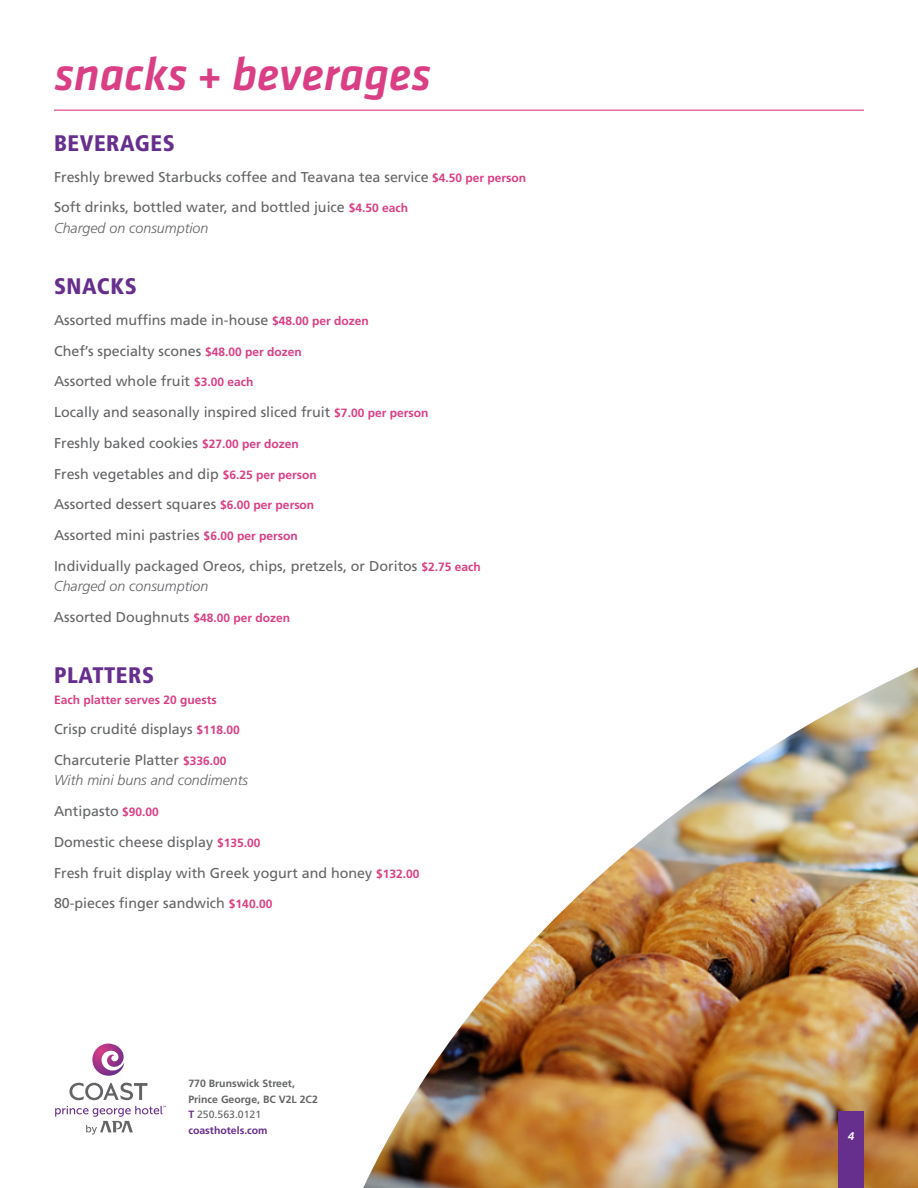
<style>
.page{position:relative;width:918px;height:1188px;background:#fff}
.page>*{position:absolute;margin:0;border:0;box-sizing:border-box;transform-origin:0 0}
.t1{font:italic 500 48px "Klavika";color:#da3e85}
.t2{font:900 condensed 22.5px "Frutiger LT Std";letter-spacing:.025em;color:#662e8d}
.t3{font:14.25px/30.8px "Frutiger LT Std";color:#636466}
.t4{font:italic 300 14.25px/30.8px "Frutiger LT Std";color:#636466}
.t5{font:700 12px "Frutiger LT Std";color:#da3e85}
.t6{font:italic 500 12px "Klavika";color:#fff}
.t7{font:700 10.5px/15.8px "Frutiger LT Std";color:#636466}
.s1{font-weight:700;font-size:12px;color:#da3e85}
.s2{font-weight:400;font-style:normal}
.s3{font-weight:700;font-style:normal;font-size:12px;color:#da3e85}
.s4{font-weight:300;font-style:italic}
.s5{color:#662e8d}
.s6{font-weight:400}
</style>
<div class="page">
<hr style="left:54px;top:110px;width:810px;height:1px;background:#da3e85">
<svg style="left:69px;top:1083px;width:78px;height:17px"></svg>
<svg style="left:55px;top:1106px;width:111px;height:29px"></svg>
<svg style="left:92px;top:1044px;width:33px;height:32px"></svg>
<img style="left:363px;top:667px;width:555px;height:521px">
<div style="left:838px;top:1112px;width:26px;height:76px;background:#662e8d"></div>
<h1 class="t1" style="left:54px;top:48px;width:379px">snacks + beverages</h1>
<h2 class="t2" style="left:54px;top:129px;width:122px">BEVERAGES</h2>
<p class="t3" style="left:54px;top:161px;width:474px">Freshly brewed Starbucks coffee and Teavana tea service <span class="s1">$4.50 per person<br></span>Soft drinks, bottled water, and bottled juice <span class="s1">$4.50 each</span></p>
<p class="t4" style="left:54px;top:212px;width:156px">Charged on consumption</p>
<h2 class="t2" style="left:54px;top:273px;width:84px">SNACKS</h2>
<p class="t3" style="left:54px;top:305px;width:428px">Assorted muffins made in-house <span class="s1">$48.00 per dozen<br></span>Chef’s specialty scones <span class="s1">$48.00 per dozen<br></span>Assorted whole fruit <span class="s1">$3.00 each<br></span>Locally and seasonally inspired sliced fruit <span class="s1">$7.00 per person<br></span>Freshly baked cookies <span class="s1">$27.00 per dozen<br></span>Fresh vegetables and dip <span class="s1">$6.25 per person<br></span>Assorted dessert squares <span class="s1">$6.00 per person<br></span>Assorted mini pastries <span class="s1">$6.00 per person<br></span>Individually packaged Oreos, chips, pretzels, or Doritos <span class="s1">$2.75 each</span></p>
<p class="t4" style="left:54px;top:571px;width:238px">Charged on consumption<br><span class="s2">Assorted Doughnuts</span> <span class="s3">$48.00 per dozen</span></p>
<h2 class="t2" style="left:54px;top:662px;width:102px">PLATTERS</h2>
<p class="t5" style="left:54px;top:692px;width:164px">Each platter serves 20 guests</p>
<p class="t3" style="left:54px;top:714px;width:187px">Crisp crudité displays <span class="s1">$118.00<br></span>Charcuterie Platter <span class="s1">$336.00</span></p>
<p class="t3" style="left:54px;top:765px;width:367px"><span class="s4">With mini buns and condiments<br></span>Antipasto <span class="s1">$90.00<br></span>Domestic cheese display <span class="s1">$135.00<br></span>Fresh fruit display with Greek yogurt and honey <span class="s1">$132.00<br></span>80-pieces finger sandwich <span class="s1">$140.00</span></p>
<p class="t7" style="left:188px;top:1075px;width:131px">770 Brunswick Street,<br>Prince George, BC V2L 2C2<br><span class="s5">T</span> <span class="s6">250.563.0121 </span><span class="s5">coasthotels.com</span></p>
<p class="t6" style="left:848px;top:1129px;width:8px">4</p>
</div>
